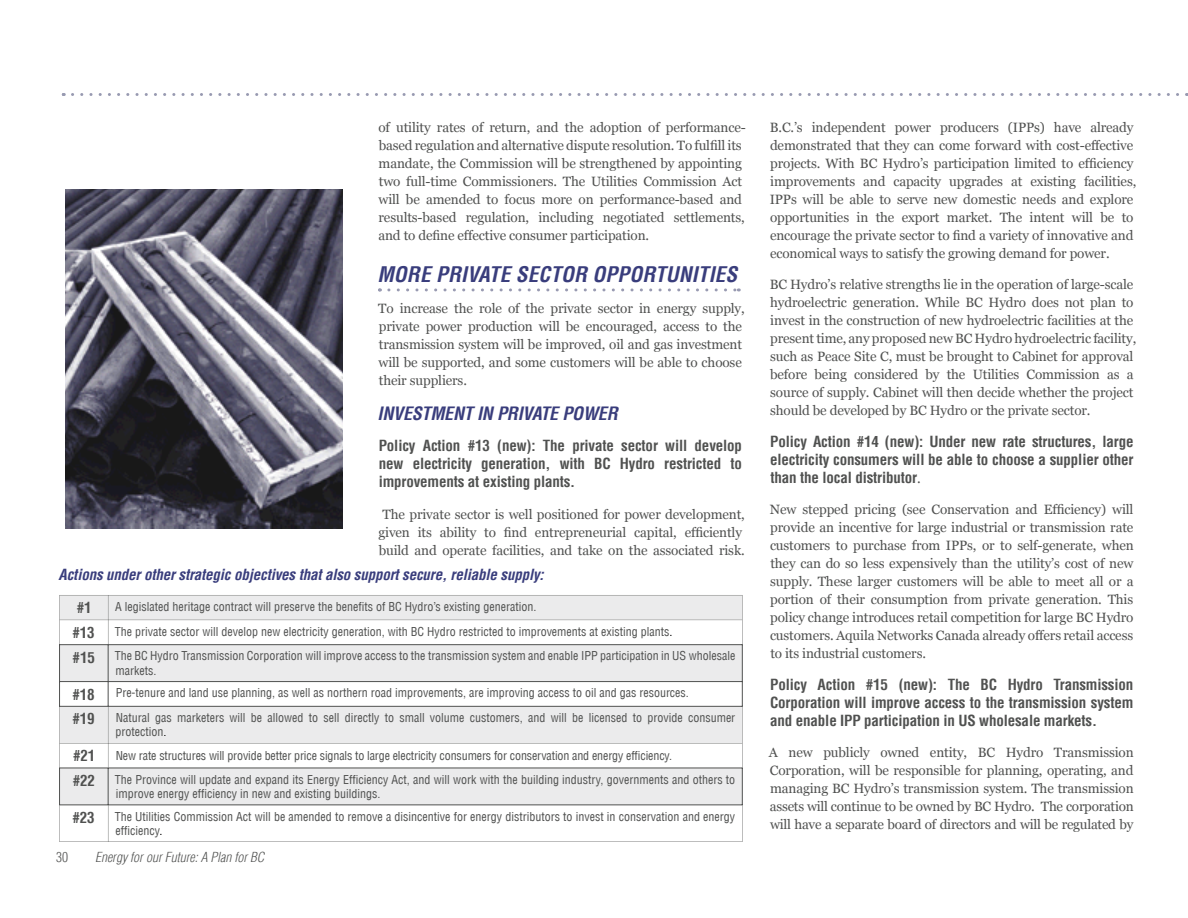
<style>
.page{position:relative;width:1188px;height:918px;background:#fff}
.page>*{position:absolute;margin:0;border:0;box-sizing:border-box;transform-origin:0 0}
.t1{font:italic 700 condensed 21px "Helvetica";letter-spacing:.01em;color:#393d7c}
.t2{font:italic 700 condensed 18px "Helvetica";letter-spacing:-.01em;color:#393d7c}
.t3{font:700 condensed 15px/18px "Helvetica";letter-spacing:-.01em;color:#505150;text-align:justify}
.t4{font:italic 700 condensed 15px "Helvetica";letter-spacing:-.01em;color:#393d7c}
.t5{font:13.5px/18px "Georgia";letter-spacing:-.01em;color:#505150}
.t6{font:italic 300 condensed 13.5px "Helvetica";color:#505150}
.t7{font:300 condensed 13.5px "Helvetica";color:#505150}
.t8{font:condensed 12px/14.4px "Helvetica";color:#505150}
.s1{color:#000}
.s2{font-family:"Georgia";font-weight:400;font-stretch:normal;font-size:13.5px}
</style>
<div class="page">
<svg style="left:63px;top:93px;width:1125px;height:3px"></svg>
<svg style="left:60px;top:645px;width:682px;height:98px;fill:#ebebec"></svg>
<hr style="left:59px;top:645px;width:1px;height:36px;background:#505150">
<svg style="left:59px;top:595px;width:684px;height:50px"></svg>
<hr style="left:108px;top:645px;width:1px;height:36px;background:#505150">
<hr style="left:742px;top:645px;width:1px;height:36px;background:#505150">
<hr style="left:742px;top:707px;width:1px;height:36px;background:#505150">
<hr style="left:108px;top:707px;width:1px;height:36px;background:#505150">
<hr style="left:59px;top:707px;width:1px;height:36px;background:#505150">
<hr style="left:59px;top:681px;width:49px;height:1px;background:#505150">
<hr style="left:108px;top:681px;width:634px;height:1px;background:#505150">
<svg style="left:108px;top:682px;width:1px;height:24px"></svg>
<hr style="left:59px;top:706px;width:49px;height:1px;background:#505150">
<svg style="left:59px;top:682px;width:1px;height:24px"></svg>
<hr style="left:108px;top:706px;width:634px;height:1px;background:#505150">
<svg style="left:742px;top:681px;width:1px;height:26px"></svg>
<svg style="left:59px;top:743px;width:683px;height:99px"></svg>
<hr style="left:59px;top:768px;width:49px;height:1px;background:#505150">
<hr style="left:59px;top:768px;width:1px;height:37px;background:#505150">
<hr style="left:108px;top:768px;width:634px;height:1px;background:#505150">
<hr style="left:108px;top:768px;width:1px;height:37px;background:#505150">
<hr style="left:742px;top:768px;width:1px;height:37px;background:#505150">
<hr style="left:59px;top:805px;width:49px;height:1px;background:#505150">
<hr style="left:108px;top:805px;width:634px;height:1px;background:#505150">
<img style="left:65px;top:189px;width:278px;height:339px">
<svg style="left:380px;top:288px;width:359px;height:3px"></svg>
<p class="t5" style="left:378px;top:118px;width:369px">of utility rates of return, and the adoption of performance&shy;based regulation and alternative dispute resolution. To fulfill its mandate, the Commission will be strengthened by appointing two full-time Commissioners. The Utilities Commission Act will be amended to focus more on performance-based and results-based regulation, including negotiated settlements, and to define effective consumer participation.</p>
<h1 class="t1" style="left:377px;top:261px;width:361px">MORE PRIVATE SECTOR OPPORTUNITIES</h1>
<p class="t5" style="left:378px;top:299px;width:368px">To increase the role of the private sector in energy supply, private power production will be encouraged, access to the transmission system will be improved, oil and gas investment will be supported, and some customers will be able to choose their suppliers.</p>
<h2 class="t2" style="left:378px;top:402px;width:242px">INVESTMENT IN PRIVATE POWER</h2>
<p class="t3" style="left:379px;top:437px;width:365px">Policy Action #13 (new): The private sector will develop new electricity generation, with BC Hydro restricted to improvements at existing plants.</p>
<p class="t5" style="left:378px;top:505px;width:368px;text-align:center">The private sector is well positioned for power development, given its ability to find entrepreneurial capital, efficiently build and operate facilities, and take on the associated risk.</p>
<p class="t4" style="left:59px;top:565px;width:487px">Actions under other strategic objectives that also support secure, reliable supply:</p>
<p class="t3" style="left:77px;top:599px;width:16px">#1</p>
<p class="t8" style="left:115px;top:599px;width:423px">A legislated heritage contract will preserve the benefits of BC Hydro’s existing generation.</p>
<p class="t3" style="left:73px;top:623px;width:24px">#13</p>
<p class="t8" style="left:115px;top:624px;width:559px">The private sector will develop new electricity generation, with BC Hydro restricted to improvements at existing plants<span class="s1">.</span></p>
<p class="t3" style="left:73px;top:648px;width:24px">#15</p>
<p class="t8" style="left:115px;top:649px;width:622px">The BC Hydro Transmission Corporation will improve access to the transmission system and enable IPP participation in US wholesale markets.</p>
<p class="t3" style="left:73px;top:685px;width:24px">#18</p>
<p class="t8" style="left:116px;top:686px;width:575px">Pre-tenure and land use planning, as well as northern road improvements, are improving access to oil and gas resources.</p>
<p class="t3" style="left:72px;top:710px;width:24px">#19</p>
<p class="t8" style="left:116px;top:710px;width:621px">Natural gas marketers will be allowed to sell directly to small volume customers, and will be licensed to provide consumer protection<span class="s1">.</span></p>
<p class="t3" style="left:73px;top:747px;width:24px">#21</p>
<p class="t8" style="left:116px;top:748px;width:558px">New rate structures will provide better price signals to large electricity consumers for conservation and energy efficiency.</p>
<p class="t3" style="left:73px;top:771px;width:24px">#22</p>
<p class="t8" style="left:115px;top:772px;width:622px">The Province will update and expand its Energy Efficiency Act, and will work with the building industry, governments and others to improve energy efficiency in new and existing buildings.</p>
<p class="t3" style="left:73px;top:808px;width:24px">#23</p>
<p class="t8" style="left:115px;top:809px;width:622px">The Utilities Commission Act will be amended to remove a disincentive for energy distributors to invest in conservation and energy efficiency<span class="s1">.</span></p>
<p class="t7" style="left:56px;top:848px;width:13px">30</p>
<p class="t6" style="left:95px;top:848px;width:171px">Energy for our Future: A Plan for BC</p>
<p class="t5" style="left:770px;top:118px;width:368px">B.C.’s independent power producers (IPPs) have already demonstrated that they can come forward with cost-effective projects. With BC Hydro’s participation limited to efficiency improvements and capacity upgrades at existing facilities, IPPs will be able to serve new domestic needs and explore opportunities in the export market. The intent will be to encourage the private sector to find a variety of innovative and economical ways to satisfy the growing demand for power.</p>
<p class="t5" style="left:770px;top:276px;width:368px">BC Hydro’s relative strengths lie in the operation of large-scale hydroelectric generation. While BC Hydro does not plan to invest in the construction of new hydroelectric facilities at the present time, any proposed new BC Hydro hydroelectric facility, such as Peace Site C, must be brought to Cabinet for approval before being considered by the Utilities Commission as a source of supply. Cabinet will then decide whether the project should be developed by BC Hydro or the private sector.</p>
<p class="t3" style="left:770px;top:432px;width:365px">Policy Action #14 (new): Under new rate structures, large electricity consumers will be able to choose a supplier other than the local distributor<span class="s2">.</span></p>
<p class="t5" style="left:770px;top:501px;width:365px;text-align:justify">New stepped pricing (see Conservation and Efficiency) will provide an incentive for large industrial or transmission rate customers to purchase from IPPs, or to self-generate, when they can do so less expensively than the utility’s cost of new supply. These larger customers will be able to meet all or a portion of their consumption from private generation. This policy change introduces retail competition for large BC Hydro customers. Aquila Networks Canada already offers retail access to its industrial customers.</p>
<p class="t3" style="left:770px;top:675px;width:365px">Policy Action #15 (new): The BC Hydro Transmission Corporation will improve access to the transmission system and enable IPP participation in US wholesale markets.</p>
<p class="t5" style="left:769px;top:744px;width:366px;text-align:justify">A new publicly owned entity, BC Hydro Transmission Corporation, will be responsible for planning, operating, and managing BC Hydro’s transmission system. The transmission assets will continue to be owned by BC Hydro. The corporation will have a separate board of directors and will be regulated by</p>
</div>
